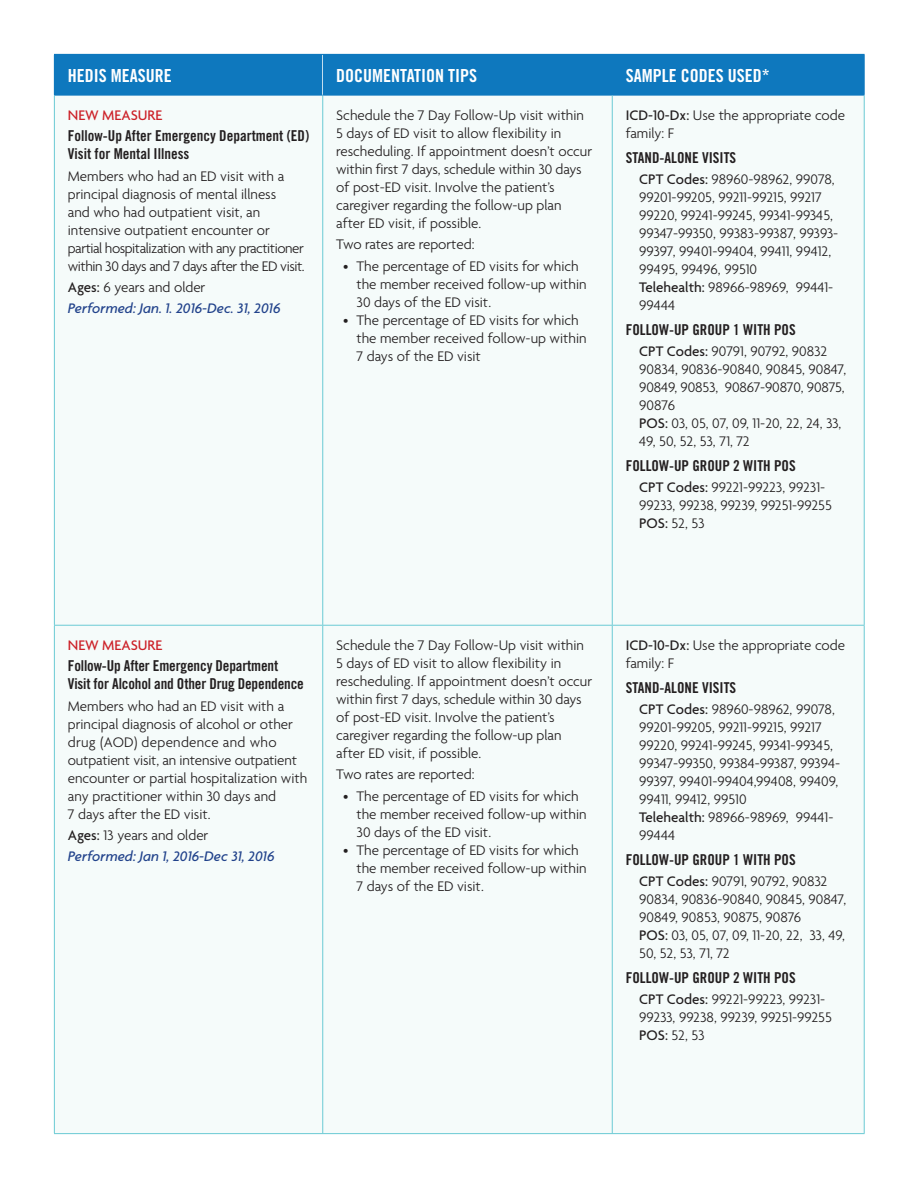
<style>
.page{position:relative;width:918px;height:1188px;background:#fff}
.page>*{position:absolute;margin:0;border:0;box-sizing:border-box;transform-origin:0 0}
.t1{font:18px "Trade Gothic Bold Cond Twenty";color:#fff}
.t2{font:300 15px/18px "Agenda";color:#231f20}
.t3{font:15px/21.3px "Trade Gothic Bold Cond Twenty";color:#231f20}
.t4{font:italic 500 15px/21.3px "Agenda";color:#21428b}
.s1{font-family:"Agenda";font-weight:500;color:#cc2128}
.s2{font-family:"Trade Gothic Bold Cond Twenty";font-weight:400}
.s3{font-style:normal;color:#231f20}
.s4{font-weight:300;font-style:normal;color:#231f20}
.s5{font-weight:500}
.s6{font-family:"Agenda";font-weight:500}
.s7{font-family:"Agenda";font-weight:300}
</style>
<div class="page">
<div style="left:54px;top:54px;width:269px;height:41px;background:#0e78be"></div>
<div style="left:54px;top:95px;width:269px;height:530px;background:#f5fbfa"></div>
<div style="left:323px;top:95px;width:289px;height:530px;background:#f5fbfa"></div>
<div style="left:612px;top:95px;width:252px;height:530px;background:#f5fbfa"></div>
<div style="left:54px;top:625px;width:269px;height:509px;background:#f5fbfa"></div>
<div style="left:323px;top:625px;width:289px;height:509px;background:#f5fbfa"></div>
<div style="left:612px;top:625px;width:252px;height:509px;background:#f5fbfa"></div>
<hr style="left:864px;top:55px;width:1px;height:40px;background:#0e78be">
<hr style="left:54px;top:95px;width:811px;height:1px;background:#0e78be">
<hr style="left:322px;top:55px;width:1px;height:40px;background:#fff">
<hr style="left:54px;top:96px;width:1px;height:529px;background:#6acad4">
<hr style="left:322px;top:96px;width:1px;height:529px;background:#6acad4">
<hr style="left:612px;top:96px;width:1px;height:529px;background:#6acad4">
<hr style="left:864px;top:96px;width:1px;height:529px;background:#6acad4">
<hr style="left:54px;top:625px;width:269px;height:1px;background:#6acad4">
<hr style="left:54px;top:626px;width:1px;height:507px;background:#6acad4">
<hr style="left:323px;top:625px;width:289px;height:1px;background:#6acad4">
<hr style="left:322px;top:626px;width:1px;height:507px;background:#6acad4">
<hr style="left:612px;top:625px;width:253px;height:1px;background:#6acad4">
<hr style="left:612px;top:626px;width:1px;height:507px;background:#6acad4">
<hr style="left:864px;top:626px;width:1px;height:507px;background:#6acad4">
<hr style="left:54px;top:1133px;width:811px;height:1px;background:#6acad4">
<div style="left:323px;top:54px;width:289px;height:41px;background:#0e78be"></div>
<div style="left:612px;top:54px;width:252px;height:41px;background:#0e78be"></div>
<hr style="left:323px;top:54px;width:542px;height:1px;background:#0e78be">
<p class="t1" style="left:68px;top:69px;width:105px">HEDIS MEASURE</p>
<p class="t1" style="left:336px;top:69px;width:142px">DOCUMENTATION TIPS</p>
<p class="t1" style="left:626px;top:69px;width:145px">SAMPLE CODES USED*</p>
<p class="t3" style="left:68px;top:105px;width:243px"><span class="s1">NEW MEASURE<br></span>Follow-Up After Emergency Department (ED)</p>
<p class="t2" style="left:68px;top:145px;width:218px;line-height:21.3px"><span class="s2">Visit for Mental Illness<br></span>Members who had an ED visit with a</p>
<p class="t2" style="left:68px;top:186px;width:238px">principal diagnosis of mental illness<br>and who had outpatient visit, an intensive outpatient encounter or partial hospitalization with any practitioner within 30 days and 7 days after the ED visit.</p>
<p class="t4" style="left:68px;top:278px;width:214px"><span class="s3">Ages:</span> <span class="s4">6 years and older<br></span>Performed: Jan. 1. 2016-Dec. 31, 2016</p>
<p class="t2" style="left:336px;top:108px;width:257px">Schedule the 7 Day Follow-Up visit within 5 days of ED visit to allow flexibility in rescheduling. If appointment doesn’t occur within first 7 days, schedule within 30 days of post-ED visit. Involve the patient’s caregiver regarding the follow-up plan after ED visit, if possible.</p>
<p class="t2" style="left:336px;top:237px;width:140px">Two rates are reported:</p>
<p class="t2" style="left:357px;top:258px;width:232px;text-indent:-14px">• The percentage of ED visits for which the member received follow-up within<br>30 days of the ED visit.</p>
<p class="t2" style="left:357px;top:312px;width:232px;text-indent:-14px">• The percentage of ED visits for which the member received follow-up within<br>7 days of the ED visit</p>
<p class="t2" style="left:626px;top:108px;width:221px"><span class="s5">ICD-10-Dx:</span> Use the appropriate code family: F</p>
<p class="t2" style="left:639px;top:149px;width:197px;line-height:21.3px;text-indent:-14px"><span class="s2">STAND-ALONE VISITS<br></span><span class="s5">CPT Codes:</span> 98960-98962, 99078,</p>
<p class="t2" style="left:639px;top:190px;width:201px">99201-99205, 99211-99215, 99217<br>99220, 99241-99245, 99341-99345,<br>99347-99350, 99383-99387, 99393-<br>99397, 99401-99404, 99411, 99412,<br>99495, 99496, 99510<br><span class="s5">Telehealth:</span> 98966-98969, 99441-<br>99444</p>
<p class="t3" style="left:639px;top:320px;width:189px;text-indent:-14px">FOLLOW-UP GROUP 1 WITH POS<br><span class="s6">CPT Codes:</span> <span class="s7">90791, 90792, 90832</span></p>
<p class="t2" style="left:639px;top:362px;width:208px">90834, 90836-90840, 90845, 90847,<br>90849, 90853, 90867-90870, 90875,<br>90876<br><span class="s5">POS:</span> 03, 05, 07, 09, 11-20, 22, 24, 33,<br>49, 50, 52, 53, 71, 72</p>
<p class="t3" style="left:639px;top:456px;width:188px;text-indent:-14px">FOLLOW-UP GROUP 2 WITH POS<br><span class="s6">CPT Codes:</span> <span class="s7">99221-99223, 99231-</span></p>
<p class="t2" style="left:639px;top:498px;width:194px">99233, 99238, 99239, 99251-99255<br><span class="s5">POS:</span> 52, 53</p>
<p class="t3" style="left:68px;top:635px;width:212px"><span class="s1">NEW MEASURE<br></span>Follow-Up After Emergency Department</p>
<p class="t3" style="left:68px;top:675px;width:238px">Visit for Alcohol and Other Drug Dependence<br><span class="s7">Members who had an ED visit with a</span></p>
<p class="t2" style="left:68px;top:716px;width:241px">principal diagnosis of alcohol or other drug (AOD) dependence and who outpatient visit, an intensive outpatient encounter or partial hospitalization with any practitioner within 30 days and<br>7 days after the ED visit.</p>
<p class="t4" style="left:68px;top:826px;width:208px"><span class="s3">Ages:</span> <span class="s4">13 years and older<br></span>Performed: Jan 1, 2016-Dec 31, 2016</p>
<p class="t2" style="left:336px;top:638px;width:257px">Schedule the 7 Day Follow-Up visit within 5 days of ED visit to allow flexibility in rescheduling. If appointment doesn’t occur within first 7 days, schedule within 30 days of post-ED visit. Involve the patient’s caregiver regarding the follow-up plan after ED visit, if possible.</p>
<p class="t2" style="left:336px;top:767px;width:140px">Two rates are reported:</p>
<p class="t2" style="left:357px;top:788px;width:232px;text-indent:-14px">• The percentage of ED visits for which the member received follow-up within<br>30 days of the ED visit.</p>
<p class="t2" style="left:357px;top:842px;width:232px;text-indent:-14px">• The percentage of ED visits for which the member received follow-up within<br>7 days of the ED visit.</p>
<p class="t2" style="left:626px;top:638px;width:221px"><span class="s5">ICD-10-Dx:</span> Use the appropriate code family: F</p>
<p class="t2" style="left:639px;top:679px;width:197px;line-height:21.3px;text-indent:-14px"><span class="s2">STAND-ALONE VISITS<br></span><span class="s5">CPT Codes:</span> 98960-98962, 99078,</p>
<p class="t2" style="left:639px;top:720px;width:202px">99201-99205, 99211-99215, 99217<br>99220, 99241-99245, 99341-99345,<br>99347-99350, 99384-99387, 99394-<br>99397, 99401-99404,99408, 99409,<br>99411, 99412, 99510<br><span class="s5">Telehealth:</span> 98966-98969, 99441-<br>99444</p>
<p class="t3" style="left:639px;top:850px;width:190px;text-indent:-14px">FOLLOW-UP GROUP 1 WITH POS<br><span class="s6">CPT Codes:</span> <span class="s7">90791, 90792, 90832</span></p>
<p class="t2" style="left:639px;top:892px;width:208px">90834, 90836-90840, 90845, 90847,<br>90849, 90853, 90875, 90876<br><span class="s5">POS:</span> 03, 05, 07, 09, 11-20, 22, 33, 49,<br>50, 52, 53, 71, 72</p>
<p class="t3" style="left:639px;top:968px;width:188px;text-indent:-14px">FOLLOW-UP GROUP 2 WITH POS<br><span class="s6">CPT Codes:</span> <span class="s7">99221-99223, 99231-</span></p>
<p class="t2" style="left:639px;top:1010px;width:194px">99233, 99238, 99239, 99251-99255<br><span class="s5">POS:</span> 52, 53</p>
</div>
